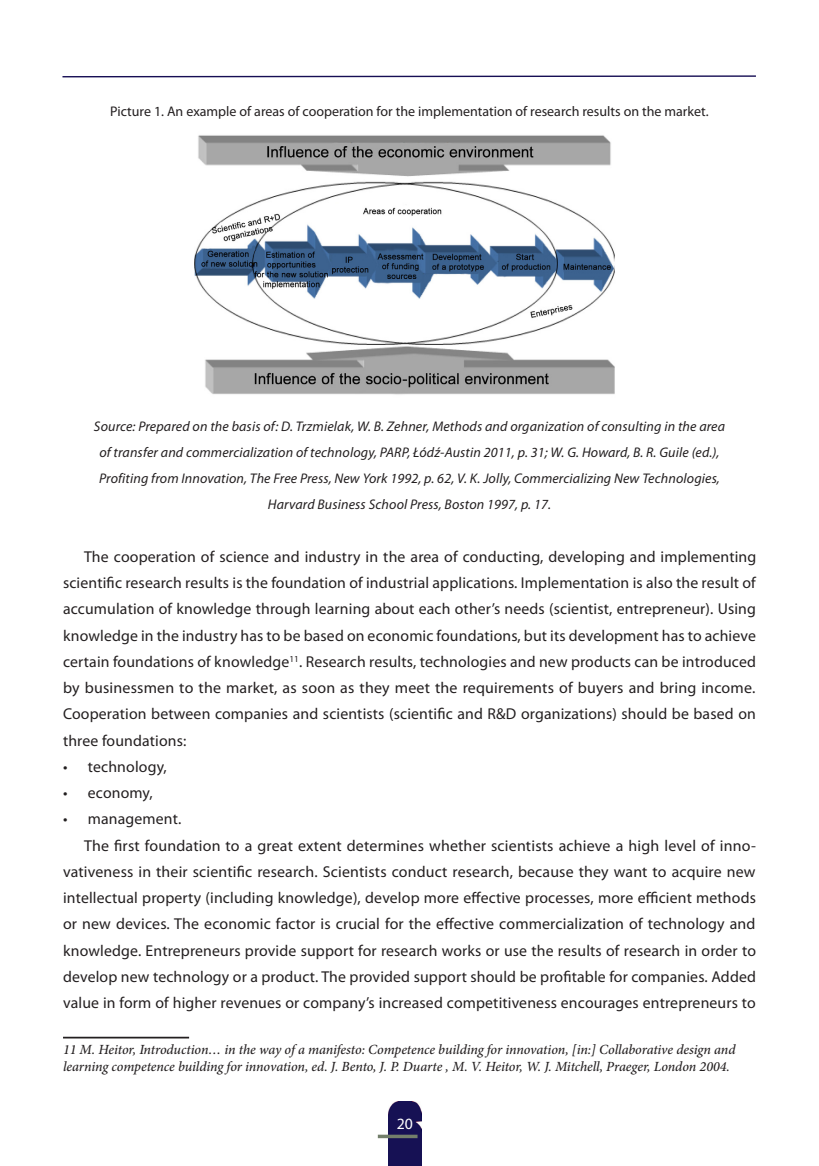
<style>
.page{position:relative;width:819px;height:1166px;background:#fff}
.page>*{position:absolute;margin:0;border:0;box-sizing:border-box;transform-origin:0 0}
.podstawowy{font:15.75px/26.2px "Myriad Pro";letter-spacing:.01em;color:#231f20;text-align:justify}
.wypunktowanie{font:15.75px "Myriad Pro";letter-spacing:.01em;color:#231f20}
.t1{font:15.75px "Myriad Pro";color:#fff}
.podpis_foto_dol{font:italic 14px/26.2px "Myriad Pro";letter-spacing:.01em;color:#231f20;text-align:center}
.przypis{font:italic 500 14px/16.8px "Minion Pro";letter-spacing:-.01em;color:#231f20}
.podpis_foto{font:14px "Myriad Pro";color:#231f20}
</style>
<div class="page">
<div style="left:388px;top:1101px;width:33px;height:65px;background:#161154"></div>
<svg style="left:378px;top:1134px;width:39px;height:4px"></svg>
<svg style="left:62px;top:75px;width:694px;height:3px"></svg>
<hr style="left:63px;top:1037px;width:126px;height:1px;background:#231f20">
<img style="left:195px;top:135px;width:420px;height:260px">
<p class="podpis_foto" style="left:110px;top:102px;width:600px">Picture 1. An example of areas of cooperation for the implementation of research results on the market.</p>
<p class="podpis_foto_dol" style="left:94px;top:412px;width:632px">Source: Prepared on the basis of: D. Trzmielak, W. B. Zehner, Methods and organization of consulting in the area of transfer and commercialization of technology, PARP, Łódź-Austin 2011, p. 31; W. G. Howard, B. R. Guile (ed.), Profiting from Innovation, The Free Press, New York 1992, p. 62, V. K. Jolly, Commercializing New Technologies, Harvard Business School Press, Boston 1997, p. 17.</p>
<p class="podstawowy" style="left:63px;top:543px;width:694px;text-indent:21px">The cooperation of science and industry in the area of conducting, developing and implementing scientific research results is the foundation of industrial applications. Implementation is also the result of accumulation of knowledge through learning about each other’s needs (scientist, entrepreneur). Using knowledge in the industry has to be based on economic foundations, but its development has to achieve certain foundations of knowledge<sup>11</sup>. Research results, technologies and new products can be introduced by businessmen to the market, as soon as they meet the requirements of buyers and bring income.<br>Cooperation between companies and scientists (scientific and R&amp;D organizations) should be based on three foundations:</p>
<p class="wypunktowanie" style="left:63px;top:757px;width:105px">• technology,</p>
<p class="wypunktowanie" style="left:63px;top:783px;width:91px">• economy,</p>
<p class="wypunktowanie" style="left:63px;top:809px;width:120px">• management.</p>
<p class="podstawowy" style="left:63px;top:832px;width:694px;text-indent:21px">The first foundation to a great extent determines whether scientists achieve a high level of inno&shy;vativeness in their scientific research. Scientists conduct research, because they want to acquire new intellectual property (including knowledge), develop more effective processes, more efficient methods or new devices. The economic factor is crucial for the effective commercialization of technology and knowledge. Entrepreneurs provide support for research works or use the results of research in order to develop new technology or a product. The provided support should be profitable for companies. Added value in form of higher revenues or company’s increased competitiveness encourages entrepreneurs to</p>
<p class="przypis" style="left:63px;top:1041px;width:674px">11 M. Heitor, Introduction… in the way of a manifesto: Competence building for innovation, [in:] Collaborative design and learning competence building for innovation, ed. J. Bento, J. P. Duarte , M. V. Heitor, W. J. Mitchell, Praeger, London 2004.</p>
<p class="t1" style="left:397px;top:1114px;width:18px">20</p>
</div>
